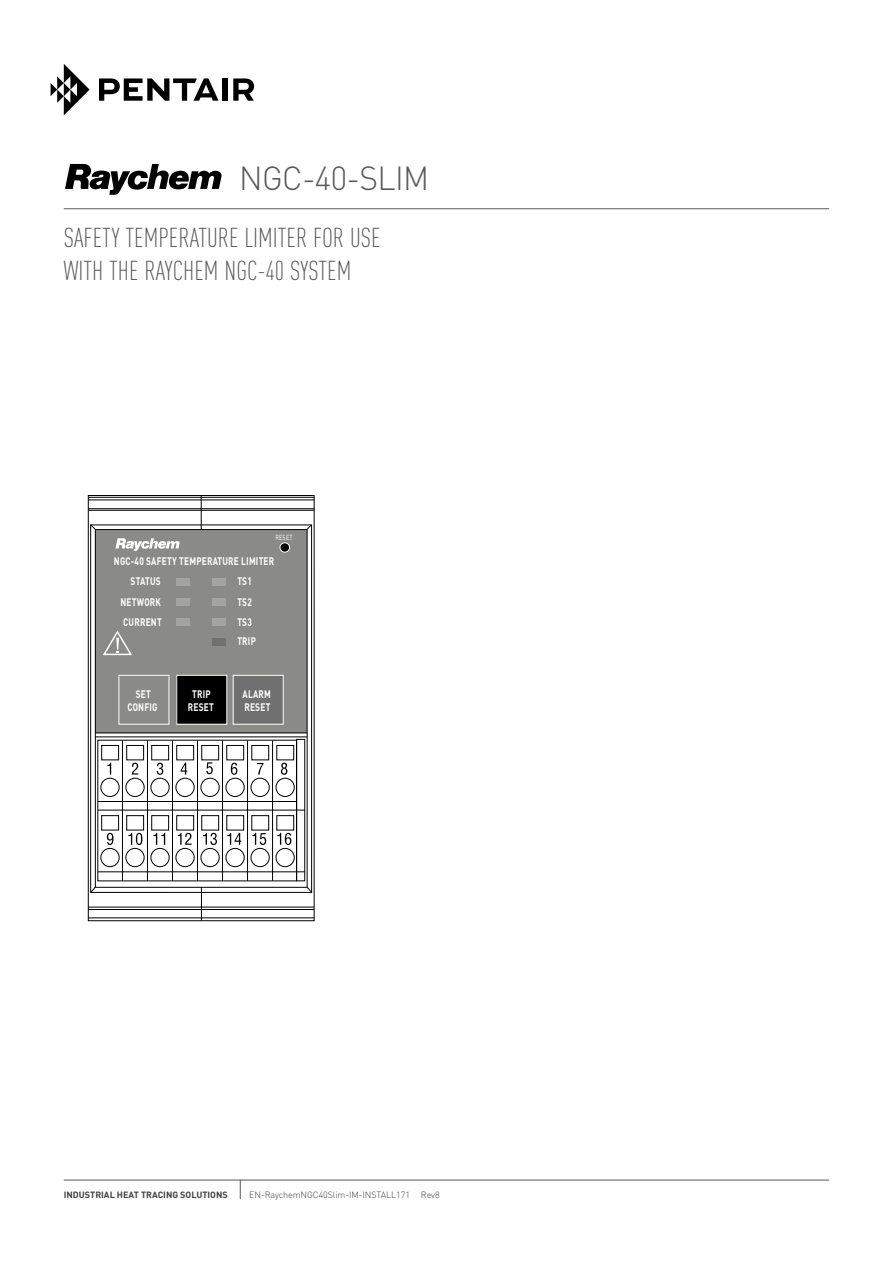
<style>
.page{position:relative;width:893px;height:1263px;background:#fff}
.page>*{position:absolute;margin:0;border:0;box-sizing:border-box;transform-origin:0 0}
.t1{font:300 33px "DIN Pro";letter-spacing:-.02em;color:#58595b;scale:.96 1}
.t2{font:300 27px/32.4px "DIN Cond";color:#58595b}
.t3{font:700 10.8px/13px "DIN Pro";letter-spacing:.025em;color:#fff;scale:.77 1}
.t4{font:300 9px "DIN Pro";letter-spacing:-.01em;color:#414042}
.t5{font:700 9px "DIN Pro";color:#414042}
.t6{font:7.2px "DIN Pro";letter-spacing:.025em;color:#fff;scale:.77 1}
</style>
<div class="page">
<div style="left:95px;top:530px;width:212px;height:203px;background:#8a8a89"></div>
<div style="left:95px;top:529px;width:212px;height:359px;border:1px solid #000"></div>
<div style="left:88px;top:495px;width:226px;height:426px;border:1px solid #000"></div>
<div style="left:90px;top:524px;width:222px;height:369px;border:1px solid #000"></div>
<hr style="left:95px;top:732px;width:212px;height:1px;background:#000">
<hr style="left:95px;top:736px;width:212px;height:1px;background:#000">
<hr style="left:88px;top:497px;width:226px;height:1px;background:#000">
<hr style="left:88px;top:499px;width:226px;height:1px;background:#000">
<hr style="left:88px;top:508px;width:226px;height:1px;background:#000">
<hr style="left:88px;top:510px;width:226px;height:1px;background:#000">
<hr style="left:98px;top:801px;width:199px;height:1px;background:#000">
<hr style="left:98px;top:810px;width:207px;height:1px;background:#000">
<div style="left:100px;top:778px;width:20px;height:19px;border:1px solid #000;border-radius:50%"></div>
<svg style="left:107px;top:763px;width:4px;height:11px"></svg>
<div style="left:101px;top:745px;width:18px;height:15px;border:1px solid #000"></div>
<div style="left:100px;top:848px;width:20px;height:19px;border:1px solid #000;border-radius:50%"></div>
<svg style="left:107px;top:833px;width:6px;height:12px"></svg>
<div style="left:101px;top:815px;width:18px;height:15px;border:1px solid #000"></div>
<hr style="left:122px;top:740px;width:1px;height:141px;background:#000">
<div style="left:126px;top:778px;width:19px;height:19px;border:1px solid #000;border-radius:50%"></div>
<svg style="left:132px;top:763px;width:6px;height:11px"></svg>
<div style="left:126px;top:745px;width:18px;height:15px;border:1px solid #000"></div>
<div style="left:126px;top:848px;width:19px;height:19px;border:1px solid #000;border-radius:50%"></div>
<svg style="left:128px;top:833px;width:14px;height:12px"></svg>
<div style="left:126px;top:815px;width:18px;height:15px;border:1px solid #000"></div>
<hr style="left:147px;top:740px;width:1px;height:141px;background:#000">
<div style="left:151px;top:778px;width:19px;height:19px;border:1px solid #000;border-radius:50%"></div>
<svg style="left:157px;top:763px;width:6px;height:12px"></svg>
<div style="left:151px;top:745px;width:18px;height:15px;border:1px solid #000"></div>
<div style="left:151px;top:848px;width:19px;height:19px;border:1px solid #000;border-radius:50%"></div>
<svg style="left:153px;top:833px;width:12px;height:12px"></svg>
<div style="left:151px;top:815px;width:18px;height:15px;border:1px solid #000"></div>
<hr style="left:172px;top:740px;width:1px;height:141px;background:#000">
<div style="left:176px;top:778px;width:19px;height:19px;border:1px solid #000;border-radius:50%"></div>
<svg style="left:181px;top:763px;width:6px;height:11px"></svg>
<div style="left:176px;top:745px;width:18px;height:15px;border:1px solid #000"></div>
<div style="left:176px;top:848px;width:19px;height:19px;border:1px solid #000;border-radius:50%"></div>
<svg style="left:178px;top:833px;width:14px;height:12px"></svg>
<div style="left:176px;top:815px;width:18px;height:15px;border:1px solid #000"></div>
<hr style="left:197px;top:740px;width:1px;height:141px;background:#000">
<div style="left:201px;top:778px;width:19px;height:19px;border:1px solid #000;border-radius:50%"></div>
<svg style="left:206px;top:762px;width:7px;height:12px"></svg>
<div style="left:201px;top:745px;width:18px;height:15px;border:1px solid #000"></div>
<div style="left:201px;top:848px;width:19px;height:19px;border:1px solid #000;border-radius:50%"></div>
<svg style="left:203px;top:833px;width:14px;height:12px"></svg>
<div style="left:201px;top:815px;width:18px;height:15px;border:1px solid #000"></div>
<hr style="left:222px;top:740px;width:1px;height:141px;background:#000">
<div style="left:226px;top:778px;width:19px;height:19px;border:1px solid #000;border-radius:50%"></div>
<svg style="left:231px;top:763px;width:6px;height:12px"></svg>
<div style="left:226px;top:745px;width:18px;height:15px;border:1px solid #000"></div>
<div style="left:226px;top:848px;width:19px;height:19px;border:1px solid #000;border-radius:50%"></div>
<svg style="left:227px;top:833px;width:14px;height:12px"></svg>
<div style="left:226px;top:815px;width:18px;height:15px;border:1px solid #000"></div>
<hr style="left:247px;top:740px;width:1px;height:141px;background:#000">
<div style="left:251px;top:778px;width:19px;height:19px;border:1px solid #000;border-radius:50%"></div>
<svg style="left:257px;top:763px;width:6px;height:11px"></svg>
<div style="left:251px;top:745px;width:18px;height:15px;border:1px solid #000"></div>
<div style="left:251px;top:848px;width:19px;height:19px;border:1px solid #000;border-radius:50%"></div>
<svg style="left:252px;top:833px;width:14px;height:12px"></svg>
<div style="left:251px;top:815px;width:18px;height:15px;border:1px solid #000"></div>
<hr style="left:272px;top:740px;width:1px;height:141px;background:#000">
<div style="left:276px;top:778px;width:19px;height:19px;border:1px solid #000;border-radius:50%"></div>
<svg style="left:281px;top:763px;width:6px;height:12px"></svg>
<div style="left:276px;top:745px;width:18px;height:15px;border:1px solid #000"></div>
<div style="left:276px;top:848px;width:19px;height:19px;border:1px solid #000;border-radius:50%"></div>
<svg style="left:277px;top:833px;width:14px;height:12px"></svg>
<div style="left:276px;top:815px;width:18px;height:15px;border:1px solid #000"></div>
<hr style="left:98px;top:871px;width:207px;height:1px;background:#000">
<div style="left:118px;top:675px;width:51px;height:50px;border:1px solid #fff"></div>
<div style="left:177px;top:675px;width:50px;height:49px;background:#000"></div>
<div style="left:176px;top:675px;width:51px;height:50px;border:1px solid #fff"></div>
<div style="left:233px;top:675px;width:50px;height:49px;background:#707070"></div>
<div style="left:233px;top:675px;width:51px;height:50px;border:1px solid #fff"></div>
<div style="left:177px;top:578px;width:13px;height:8px;background:#a4a4a4"></div>
<div style="left:213px;top:578px;width:13px;height:8px;background:#a4a4a4"></div>
<div style="left:177px;top:598px;width:13px;height:8px;background:#a4a4a4"></div>
<div style="left:213px;top:598px;width:13px;height:8px;background:#a4a4a4"></div>
<div style="left:177px;top:618px;width:13px;height:8px;background:#a4a4a4"></div>
<div style="left:213px;top:618px;width:13px;height:8px;background:#a4a4a4"></div>
<div style="left:213px;top:638px;width:13px;height:8px;background:#707070"></div>
<div style="left:280px;top:543px;width:10px;height:9px;background:#000;border-radius:50%"></div>
<div style="left:280px;top:542px;width:10px;height:10px;border:1px solid #fff;border-radius:50%"></div>
<svg style="left:103px;top:630px;width:29px;height:26px"></svg>
<hr style="left:88px;top:907px;width:226px;height:1px;background:#000">
<hr style="left:88px;top:909px;width:226px;height:1px;background:#000">
<hr style="left:88px;top:917px;width:226px;height:1px;background:#000">
<hr style="left:201px;top:887px;width:1px;height:33px;background:#000">
<hr style="left:201px;top:495px;width:1px;height:34px;background:#000">
<svg style="left:90px;top:524px;width:6px;height:6px"></svg>
<svg style="left:306px;top:524px;width:6px;height:7px"></svg>
<svg style="left:306px;top:886px;width:7px;height:7px"></svg>
<svg style="left:90px;top:886px;width:6px;height:7px"></svg>
<svg style="left:115px;top:538px;width:65px;height:13px"></svg>
<svg style="left:51px;top:64px;width:39px;height:51px"></svg>
<svg style="left:99px;top:78px;width:120px;height:23px"></svg>
<div style="left:222px;top:78px;width:5px;height:23px;background:#000"></div>
<svg style="left:233px;top:78px;width:21px;height:23px"></svg>
<hr style="left:64px;top:208px;width:765px;height:1px;background:#58595b">
<svg style="left:65px;top:164px;width:157px;height:31px"></svg>
<hr style="left:64px;top:1180px;width:765px;height:1px;background:#58595b">
<svg style="left:240px;top:1180px;width:1px;height:19px"></svg>
<h1 class="t1" style="left:239px;top:156px;width:199px">NGC-40-SLIM</h1>
<h2 class="t2" style="left:64px;top:222px;width:318px">SAFETY TEMPERATURE LIMITER FOR USE<br>WITH THE RAYCHEM NGC-40 SYSTEM</h2>
<p class="t6" style="left:275px;top:533px;width:24px">RESET</p>
<p class="t3" style="left:114px;top:554px;width:210px">NGC-40 SAFETY TEMPERATURE LIMITER</p>
<p class="t3" style="left:131px;top:574px;width:41px">STATUS</p>
<p class="t3" style="left:120px;top:595px;width:54px">NETWORK</p>
<p class="t3" style="left:123px;top:615px;width:51px">CURRENT</p>
<p class="t3" style="left:237px;top:574px;width:20px">TS1</p>
<p class="t3" style="left:237px;top:592px;width:26px;line-height:19.5px">TS2<br>TS3<br>TRIP</p>
<p class="t3" style="left:127px;top:687px;width:41px;text-align:center">SET<br>CONFIG</p>
<p class="t3" style="left:188px;top:687px;width:35px;text-align:center">TRIP<br>RESET</p>
<p class="t3" style="left:243px;top:687px;width:38px">ALARM<br>RESET</p>
<p class="t5" style="left:64px;top:1188px;width:166px">INDUSTRIAL HEAT TRACING SOLUTIONS</p>
<p class="t4" style="left:249px;top:1188px;width:192px">EN-RaychemNGC40Slim-IM-INSTALL171 Rev8</p>
</div>
